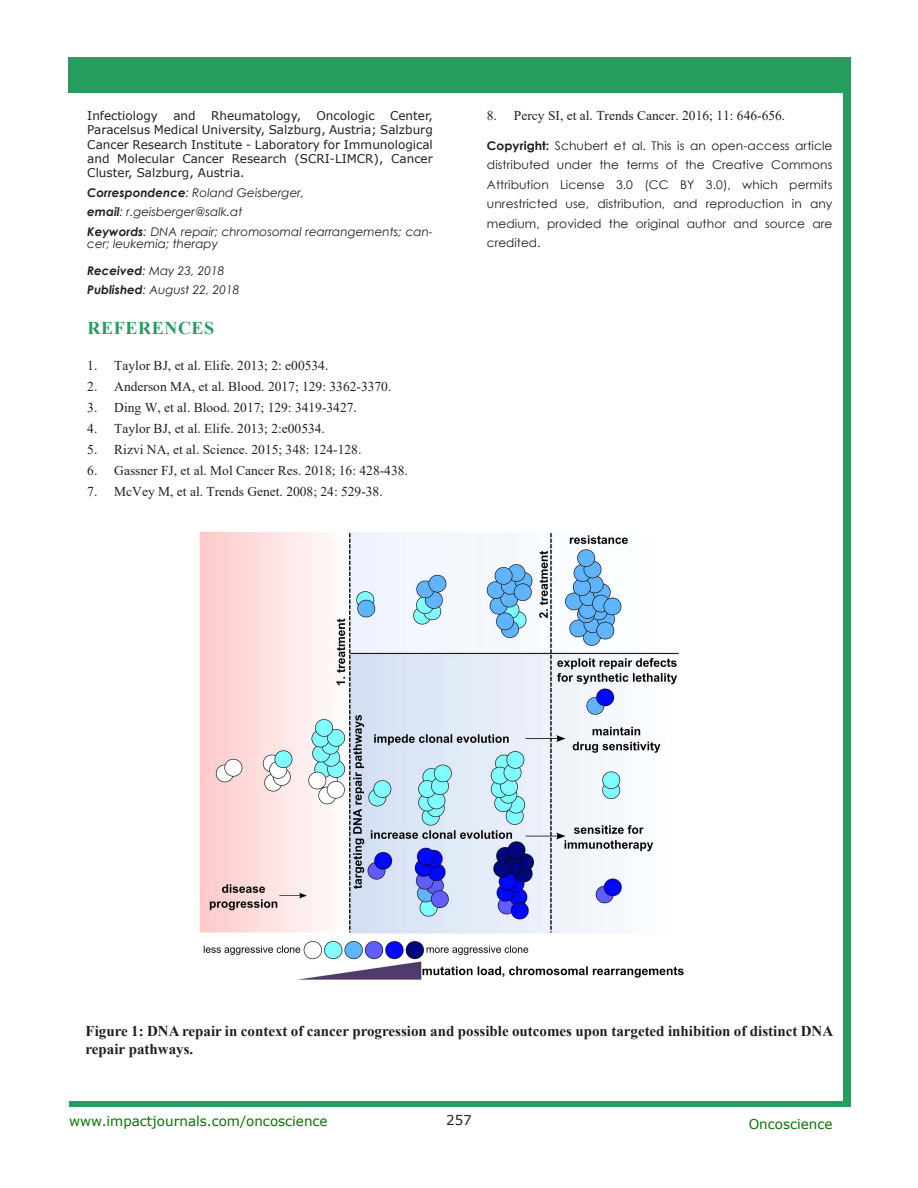
<style>
.page{position:relative;width:918px;height:1188px;background:#fff}
.page>*{position:absolute;margin:0;border:0;box-sizing:border-box;transform-origin:0 0}
.Heading{font:700 18px "Times New Roman";letter-spacing:.035em;color:#279c5f}
.FigureText{font:700 15px/18px "Times New Roman";color:#221f22}
.t1{font:13.5px "Times New Roman";color:#221f22}
.t2{font:13.5px "Verdana";color:#067400}
.t3{font:13.5px "Verdana";color:#221f22}
.bodytext{font:12px/19.5px "Century Gothic";letter-spacing:.005em;color:#201d20;text-align:justify}
.NameEditorial{font:12px/14.4px "Verdana";color:#221f1f;text-align:justify}
.CorespondanceEditori{font:italic 12px/12px "Century Gothic";color:#221f22}
.DateEditorial{font:italic 12px "Century Gothic";color:#221f22}
.s1{font-weight:700}
</style>
<div class="page">
<div style="left:68px;top:57px;width:782px;height:36px;background:#279c5f"></div>
<img style="left:199px;top:531px;width:485px;height:449px">
<p class="NameEditorial" style="left:87px;top:108px;width:72px">Infectiology</p>
<p class="NameEditorial" style="left:173px;top:108px;width:24px">and</p>
<p class="NameEditorial" style="left:211px;top:108px;width:91px">Rheumatology,</p>
<p class="NameEditorial" style="left:317px;top:108px;width:60px">Oncologic</p>
<p class="NameEditorial" style="left:87px;top:108px;width:347px;text-indent:303px">Center, Paracelsus Medical University, Salzburg, Austria; Salzburg Cancer Research Institute - Laboratory for Immunological and Molecular Cancer Research (SCRI-LIMCR), Cancer Cluster, Salzburg, Austria.</p>
<p class="CorespondanceEditori" style="left:87px;top:186px;width:219px"><span class="s1">Correspondence</span>: Roland Geisberger,</p>
<p class="CorespondanceEditori" style="left:87px;top:206px;width:157px"><span class="s1">email</span>: r.geisberger@salk.at</p>
<p class="CorespondanceEditori" style="left:87px;top:225px;width:347px"><span class="s1">Keywords</span>: DNA repair; chromosomal rearrangements; can&shy;cer; leukemia; therapy</p>
<p class="DateEditorial" style="left:87px;top:262px;width:139px"><span class="s1">Received</span>: May 23, 2018</p>
<p class="DateEditorial" style="left:87px;top:282px;width:154px"><span class="s1">Published</span>: August 22, 2018</p>
<p class="Heading" style="left:88px;top:315px;width:128px">REFERENCES</p>
<p class="t1" style="left:87px;top:356px;width:243px">1. Taylor BJ, et al. Elife. 2013; 2: e00534.</p>
<p class="t1" style="left:87px;top:377px;width:306px">2. Anderson MA, et al. Blood. 2017; 129: 3362-3370.</p>
<p class="t1" style="left:87px;top:398px;width:271px">3. Ding W, et al. Blood. 2017; 129: 3419-3427.</p>
<p class="t1" style="left:87px;top:419px;width:239px">4. Taylor BJ, et al. Elife. 2013; 2:e00534.</p>
<p class="t1" style="left:87px;top:440px;width:276px">5. Rizvi NA, et al. Science. 2015; 348: 124-128.</p>
<p class="t1" style="left:87px;top:461px;width:322px">6. Gassner FJ, et al. Mol Cancer Res. 2018; 16: 428-438.</p>
<p class="t1" style="left:87px;top:482px;width:297px">7. McVey M, et al. Trends Genet. 2008; 24: 529-38.</p>
<p class="t1" style="left:487px;top:106px;width:300px">8. Percy SI, et al. Trends Cancer. 2016; 11: 646-656.</p>
<p class="bodytext" style="left:487px;top:136px;width:347px"><span class="s1">Copyright:</span> Schubert et al. This is an open-access article distributed under the terms of the Creative Commons Attribution License 3.0 (CC BY 3.0), which permits unrestricted use, distribution, and reproduction in any medium, provided the original author and source are credited.</p>
<p class="FigureText" style="left:86px;top:1022px;width:749px">Figure 1: DNA repair in context of cancer progression and possible outcomes upon targeted inhibition of distinct DNA repair pathways.</p>
<p class="t2" style="left:69px;top:1112px;width:260px">www.impactjournals.com/oncoscience</p>
<p class="t3" style="left:446px;top:1111px;width:27px">257</p>
<p class="t2" style="left:749px;top:1114px;width:85px">Oncoscience</p>
</div>
